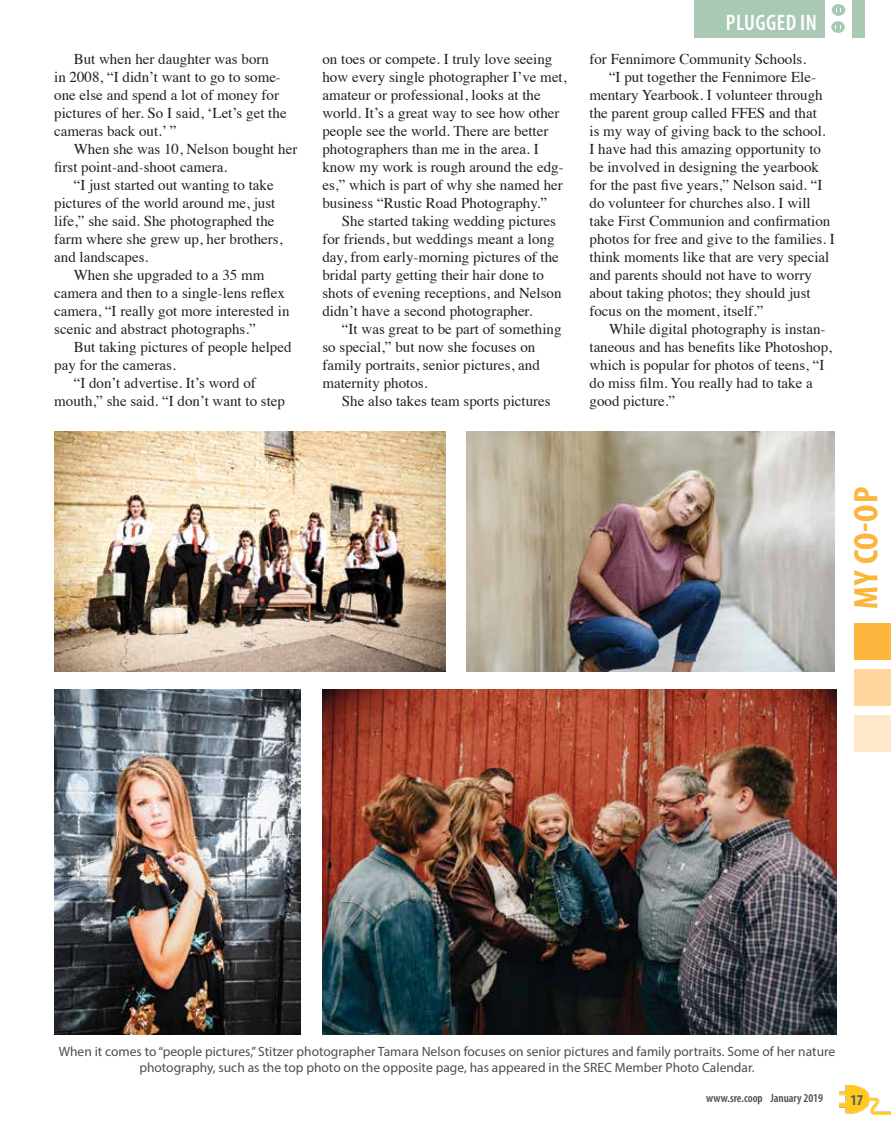
<style>
.page{position:relative;width:891px;height:1134px;background:#fff}
.page>*{position:absolute;margin:0;border:0;box-sizing:border-box;transform-origin:0 0}
.t1{font:700 condensed 34.2px "Myriad Pro";color:#fcb53d;scale:1.05 1}
.t2{font:600 condensed 22.5px "Myriad Pro";letter-spacing:.02em;color:#fff}
.t3{font:15px/18px "Times";color:#231f20}
.t4{font:700 condensed 15px "Myriad Pro";color:#58595b}
.t5{font:13.5px/16.2px "Myriad Pro";color:#4d4d4f;text-align:center}
.t6{font:600 condensed 12px "Myriad Pro";color:#4d4d4f}
</style>
<div class="page">
<img style="left:840px;top:1085px;width:51px;height:30px">
<div style="left:854px;top:623px;width:37px;height:37px;background:#fcb53d"></div>
<div style="left:854px;top:669px;width:37px;height:37px;background:#ffd79c"></div>
<div style="left:854px;top:715px;width:37px;height:37px;background:#ffe9ca"></div>
<div style="left:694px;top:0;width:170px;height:37px;background:#aac9b4"></div>
<div style="left:825px;top:0;width:27px;height:38px;background:#fff"></div>
<div style="left:832px;top:4px;width:13px;height:12px;background:#aac9b4;border-radius:50%"></div>
<div style="left:831px;top:21px;width:14px;height:12px;background:#aac9b4;border-radius:50%"></div>
<img style="left:322px;top:690px;width:514px;height:344px">
<img style="left:54px;top:690px;width:246px;height:344px">
<img style="left:54px;top:431px;width:392px;height:240px">
<img style="left:467px;top:431px;width:368px;height:240px">
<p class="t3" style="left:54px;top:49px;width:234px;text-indent:20px">But when her daughter was born<br>in 2008, “I didn’t want to go to some&shy;one else and spend a lot of money for pictures of her. So I said, ‘Let’s get the cameras back out.’ ”</p>
<p class="t3" style="left:74px;top:139px;width:225px">When she was 10, Nelson bought her</p>
<p class="t3" style="left:54px;top:157px;width:174px">first point-and-shoot camera.</p>
<p class="t3" style="left:74px;top:175px;width:201px">“I just started out wanting to take</p>
<p class="t3" style="left:54px;top:193px;width:223px">pictures of the world around me, just</p>
<p class="t3" style="left:54px;top:211px;width:222px">life,” she said. She photographed the</p>
<p class="t3" style="left:54px;top:229px;width:230px">farm where she grew up, her brothers,</p>
<p class="t3" style="left:54px;top:247px;width:96px">and landscapes.</p>
<p class="t3" style="left:74px;top:265px;width:192px">When she upgraded to a 35 mm</p>
<p class="t3" style="left:54px;top:283px;width:232px">camera and then to a single-lens reflex</p>
<p class="t3" style="left:54px;top:301px;width:237px">camera, “I really got more interested in</p>
<p class="t3" style="left:54px;top:319px;width:203px">scenic and abstract photographs.”</p>
<p class="t3" style="left:74px;top:337px;width:219px">But taking pictures of people helped</p>
<p class="t3" style="left:54px;top:355px;width:123px">pay for the cameras.</p>
<p class="t3" style="left:74px;top:373px;width:184px">“I don’t advertise. It’s word of</p>
<p class="t3" style="left:54px;top:391px;width:232px">mouth,” she said. “I don’t want to step</p>
<p class="t3" style="left:322px;top:49px;width:246px">on toes or compete. I truly love seeing how every single photographer I’ve met, amateur or professional, looks at the world. It’s a great way to see how other people see the world. There are better photographers than me in the area. I know my work is rough around the edg&shy;es,” which is part of why she named her business “Rustic Road Photography.”</p>
<p class="t3" style="left:322px;top:211px;width:241px;text-indent:19px">She started taking wedding pictures for friends, but weddings meant a long day, from early-morning pictures of the bridal party getting their hair done to shots of evening receptions, and Nelson didn’t have a second photographer.</p>
<p class="t3" style="left:322px;top:319px;width:241px;text-indent:19px">“It was great to be part of something so special,” but now she focuses on family portraits, senior pictures, and maternity photos.</p>
<p class="t3" style="left:342px;top:391px;width:210px">She also takes team sports pictures</p>
<h2 class="t2" style="left:726px;top:9px;width:93px">PLUGGED IN</h2>
<p class="t3" style="left:590px;top:49px;width:218px">for Fennimore Community Schools.</p>
<p class="t3" style="left:609px;top:67px;width:209px">“I put together the Fennimore Ele-</p>
<p class="t3" style="left:590px;top:85px;width:235px">mentary Yearbook. I volunteer through</p>
<p class="t3" style="left:590px;top:103px;width:229px">the parent group called FFES and that</p>
<p class="t3" style="left:590px;top:121px;width:238px">is my way of giving back to the school.</p>
<p class="t3" style="left:590px;top:139px;width:233px">I have had this amazing opportunity to</p>
<p class="t3" style="left:590px;top:157px;width:231px">be involved in designing the yearbook</p>
<p class="t3" style="left:590px;top:175px;width:234px">for the past five years,” Nelson said. “I</p>
<p class="t3" style="left:590px;top:193px;width:223px">do volunteer for churches also. I will</p>
<p class="t3" style="left:590px;top:211px;width:242px">take First Communion and confirmation</p>
<p class="t3" style="left:590px;top:229px;width:247px">photos for free and give to the families. I</p>
<p class="t3" style="left:590px;top:247px;width:241px">think moments like that are very special</p>
<p class="t3" style="left:590px;top:265px;width:224px">and parents should not have to worry</p>
<p class="t3" style="left:590px;top:283px;width:223px">about taking photos; they should just</p>
<p class="t3" style="left:590px;top:301px;width:176px">focus on the moment, itself.”</p>
<p class="t3" style="left:609px;top:319px;width:218px">While digital photography is instan-</p>
<p class="t3" style="left:590px;top:337px;width:244px">taneous and has benefits like Photoshop,</p>
<p class="t3" style="left:590px;top:355px;width:236px">which is popular for photos of teens, “I</p>
<p class="t3" style="left:590px;top:373px;width:225px">do miss film. You really had to take a</p>
<p class="t3" style="left:590px;top:391px;width:87px">good picture.”</p>
<h1 class="t1" style="left:845px;top:609px;width:117px;rotate:-90deg">MY CO-OP</h1>
<p class="t5" style="left:59px;top:1043px;width:778px">When it comes to “people pictures,” Stitzer photographer Tamara Nelson focuses on senior pictures and family portraits. Some of her nature photography, such as the top photo on the opposite page, has appeared in the SREC Member Photo Calendar.</p>
<p class="t6" style="left:706px;top:1091px;width:119px">www.sre.coop January 2019</p>
<p class="t4" style="left:850px;top:1090px;width:14px">17</p>
</div>
